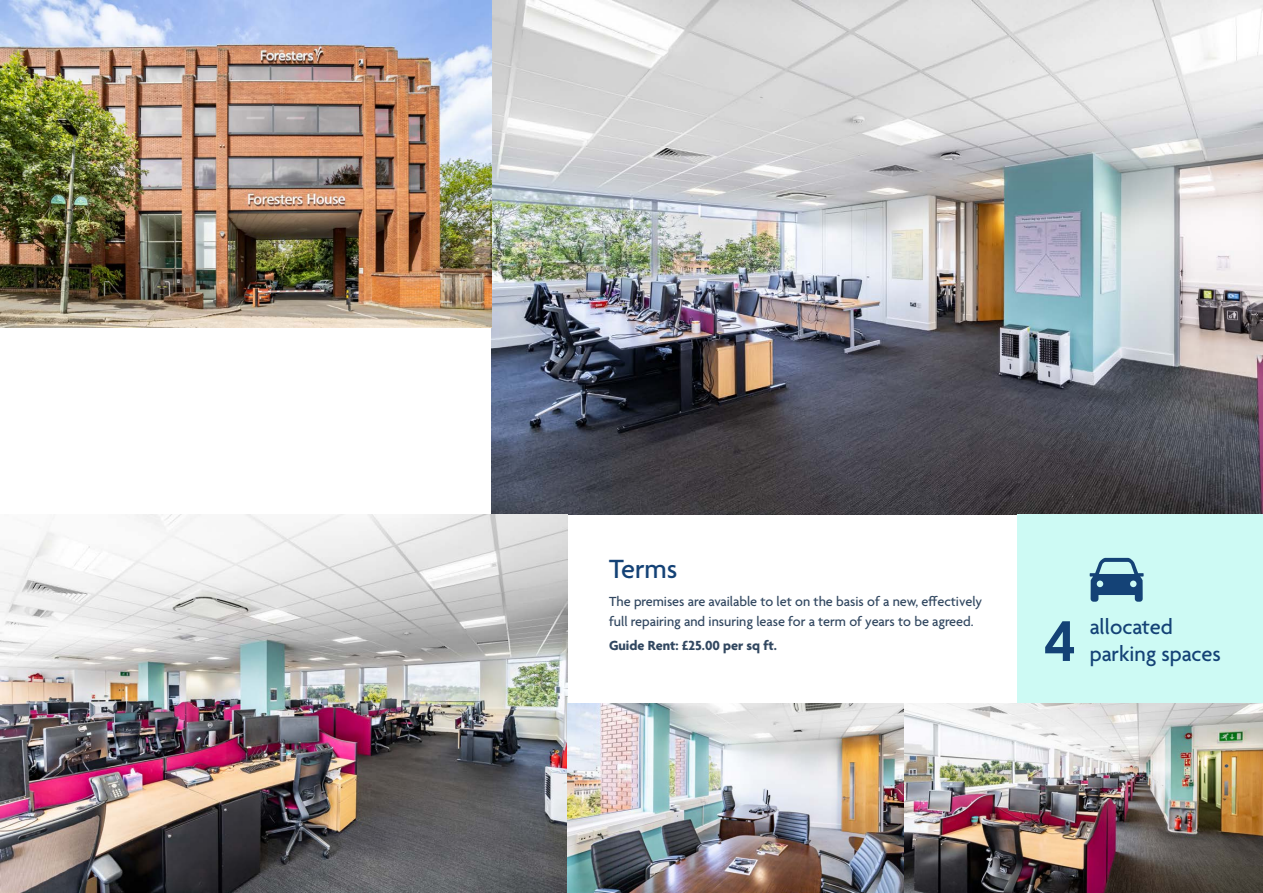
<style>
.page{position:relative;width:1263px;height:893px;background:#fff}
.page>*{position:absolute;margin:0;border:0;box-sizing:border-box;transform-origin:0 0}
.t1{font:500 63px "Effra";color:#144276}
.t2{font:500 28.5px "Agenda";color:#144276}
.t3{font:500 22.5px "Agenda";color:#144276}
.t4{font:500 14.25px/19.5px "Agenda";color:#314760}
.t5{font:700 14.25px "Agenda";color:#314760}
</style>
<div class="page">
<img style="left:491px;top:0;width:772px;height:514px">
<div style="left:1017px;top:514px;width:246px;height:189px;background:#cdfaf4"></div>
<img style="left:0;top:0;width:491px;height:327px">
<img style="left:0;top:514px;width:567px;height:379px">
<img style="left:567px;top:704px;width:696px;height:189px">
<svg style="left:1090px;top:558px;width:53px;height:44px"></svg>
<h2 class="t2" style="left:609px;top:554px;width:70px">Terms</h2>
<p class="t4" style="left:609px;top:593px;width:374px">The premises are available to let on the basis of a new, effectively full repairing and insuring lease for a term of years to be agreed.</p>
<p class="t5" style="left:609px;top:637px;width:170px">Guide Rent: £25.00 per sq ft.</p>
<h1 class="t1" style="left:1043px;top:602px;width:36px">4</h1>
<h3 class="t3" style="left:1090px;top:615px;width:85px">allocated</h3>
<h3 class="t3" style="left:1090px;top:642px;width:133px">parking spaces</h3>
</div>
